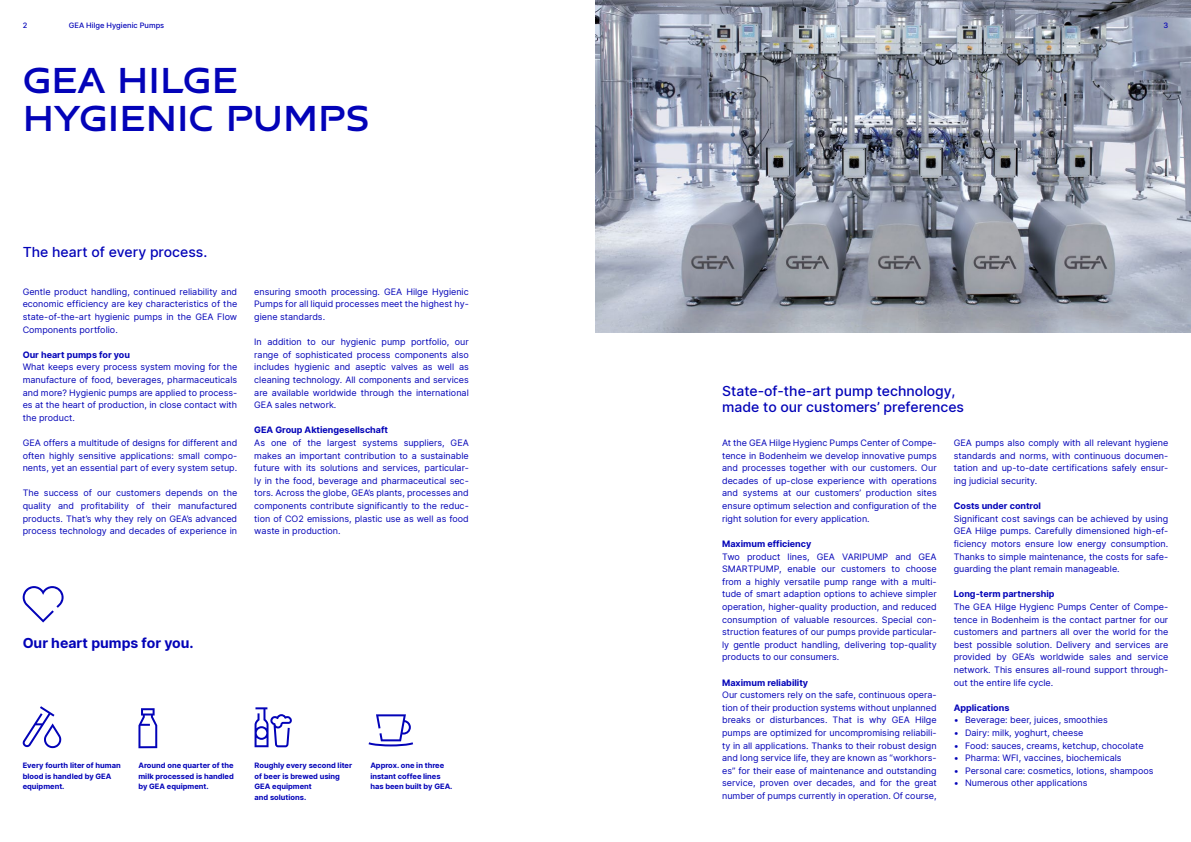
<style>
.page{position:relative;width:1191px;height:842px;background:#fff}
.page>*{position:absolute;margin:0;border:0;box-sizing:border-box;transform-origin:0 0}
.t1{font:700 38px/38px "GEA Sans";color:#0303b8}
.t2{font:500 14px/16.1px "Inter";color:#0303b8}
.t3{font:700 14px "Inter";color:#0303b8}
.t4{font:9px/12.6px "Inter";color:#0303b8;text-align:justify}
.t5{font:700 9px "Inter";color:#0303b8}
.t6{font:700 7.5px/10.5px "Inter";color:#0303b8}
.t7{font:500 7.5px "Inter";color:#0303b8}
</style>
<div class="page">
<img style="left:595px;top:0;width:596px;height:333px">
<svg style="left:368px;top:714px;width:45px;height:32px"></svg>
<svg style="left:254px;top:707px;width:38px;height:40px"></svg>
<svg style="left:138px;top:708px;width:19px;height:40px"></svg>
<svg style="left:23px;top:706px;width:38px;height:42px"></svg>
<svg style="left:23px;top:586px;width:41px;height:36px"></svg>
<p class="t7" style="left:23px;top:20px;width:6px">2</p>
<p class="t7" style="left:69px;top:20px;width:97px">GEA Hilge Hygienic Pumps</p>
<p class="t7" style="left:1163px;top:20px;width:6px">3</p>
<h1 class="t1" style="left:23px;top:60px;width:348px">GEA HILGE<br>HYGIENIC PUMPS</h1>
<h2 class="t2" style="left:23px;top:244px;width:186px">The heart of every process.</h2>
<p class="t4" style="left:23px;top:285px;width:216px">Gentle product handling, continued reliability and economic efficiency are key characteristics of the state-of-the-art hygienic pumps in the GEA Flow Components portfolio.</p>
<p class="t5" style="left:23px;top:348px;width:109px">Our heart pumps for you</p>
<p class="t4" style="left:23px;top:361px;width:216px">What keeps every process system moving for the manufacture of food, beverages, pharmaceuticals and more? Hygienic pumps are applied to process&shy;es at the heart of production, in close contact with the product.</p>
<p class="t4" style="left:23px;top:436px;width:216px">GEA offers a multitude of designs for different and often highly sensitive applications: small compo&shy;nents, yet an essential part of every system setup.</p>
<p class="t4" style="left:23px;top:487px;width:216px">The success of our customers depends on the quality and profitability of their manufactured products. That’s why they rely on GEA’s advanced process technology and decades of experience in</p>
<p class="t4" style="left:254px;top:285px;width:216px">ensuring smooth processing. GEA Hilge Hygienic Pumps for all liquid processes meet the highest hy&shy;giene standards.</p>
<p class="t4" style="left:254px;top:335px;width:216px">In addition to our hygienic pump portfolio, our range of sophisticated process components also includes hygienic and aseptic valves as well as cleaning technology. All components and services are available worldwide through the international GEA sales network.</p>
<p class="t5" style="left:254px;top:423px;width:135px">GEA Group Aktiengesellschaft</p>
<p class="t4" style="left:254px;top:436px;width:216px">As one of the largest systems suppliers, GEA makes an important contribution to a sustainable future with its solutions and services, particular&shy;ly in the food, beverage and pharmaceutical sec&shy;tors. Across the globe, GEA’s plants, processes and components contribute significantly to the reduc&shy;tion of CO2 emissions, plastic use as well as food waste in production.</p>
<h2 class="t3" style="left:23px;top:632px;width:173px">Our heart pumps for you.</h2>
<p class="t6" style="left:23px;top:760px;width:100px">Every fourth liter of human blood is handled by GEA equipment.</p>
<p class="t6" style="left:254px;top:760px;width:99px">Roughly every second liter of beer is brewed using<br>GEA equipment<br>and solutions.</p>
<p class="t6" style="left:138px;top:760px;width:97px;text-align:justify">Around one quarter of the milk processed is handled by GEA equipment.</p>
<p class="t6" style="left:370px;top:760px;width:84px">Approx. one in three instant coffee lines has been built by GEA.</p>
<h2 class="t2" style="left:722px;top:382px;width:243px">State-of-the-art pump technology, made to our customers’ preferences</h2>
<p class="t4" style="left:722px;top:436px;width:216px">At the GEA Hilge Hygienc Pumps Center of Compe&shy;tence in Bodenheim we develop innovative pumps and processes together with our customers. Our decades of up-close experience with operations and systems at our customers’ production sites ensure optimum selection and configuration of the right solution for every application.</p>
<p class="t5" style="left:722px;top:537px;width:91px">Maximum efficiency</p>
<p class="t4" style="left:722px;top:550px;width:216px">Two product lines, GEA VARIPUMP and GEA SMARTPUMP, enable our customers to choose from a highly versatile pump range with a multi&shy;tude of smart adaption options to achieve simpler operation, higher-quality production, and reduced consumption of valuable resources. Special con&shy;struction features of our pumps provide particular&shy;ly gentle product handling, delivering top-quality products to our consumers.</p>
<p class="t5" style="left:722px;top:675px;width:87px">Maximum reliability</p>
<p class="t4" style="left:722px;top:688px;width:216px">Our customers rely on the safe, continuous opera&shy;tion of their production systems without unplanned breaks or disturbances. That is why GEA Hilge pumps are optimized for uncompromising reliabili&shy;ty in all applications. Thanks to their robust design and long service life, they are known as “workhors&shy;es” for their ease of maintenance and outstanding service, proven over decades, and for the great number of pumps currently in operation. Of course,</p>
<p class="t4" style="left:953px;top:436px;width:216px">GEA pumps also comply with all relevant hygiene standards and norms, with continuous documen&shy;tation and up-to-date certifications safely ensur&shy;ing judicial security.</p>
<p class="t5" style="left:953px;top:499px;width:89px">Costs under control</p>
<p class="t4" style="left:953px;top:512px;width:216px">Significant cost savings can be achieved by using GEA Hilge pumps. Carefully dimensioned high-ef&shy;ficiency motors ensure low energy consumption.<br>Thanks to simple maintenance, the costs for safe&shy;guarding the plant remain manageable.</p>
<p class="t5" style="left:953px;top:587px;width:102px">Long-term partnership</p>
<p class="t4" style="left:953px;top:600px;width:216px">The GEA Hilge Hygienc Pumps Center of Compe&shy;tence in Bodenheim is the contact partner for our customers and partners all over the world for the best possible solution. Delivery and services are provided by GEA’s worldwide sales and service network. This ensures all-round support through&shy;out the entire life cycle.</p>
<p class="t5" style="left:953px;top:701px;width:57px">Applications</p>
<p class="t4" style="left:953px;top:713px;width:155px">• Beverage: beer, juices, smoothies</p>
<p class="t4" style="left:953px;top:726px;width:131px">• Dairy: milk, yoghurt, cheese</p>
<p class="t4" style="left:953px;top:739px;width:191px">• Food: sauces, creams, ketchup, chocolate</p>
<p class="t4" style="left:953px;top:751px;width:169px">• Pharma: WFI, vaccines, biochemicals</p>
<p class="t4" style="left:953px;top:764px;width:201px">• Personal care: cosmetics, lotions, shampoos</p>
<p class="t4" style="left:953px;top:776px;width:135px">• Numerous other applications</p>
</div>
